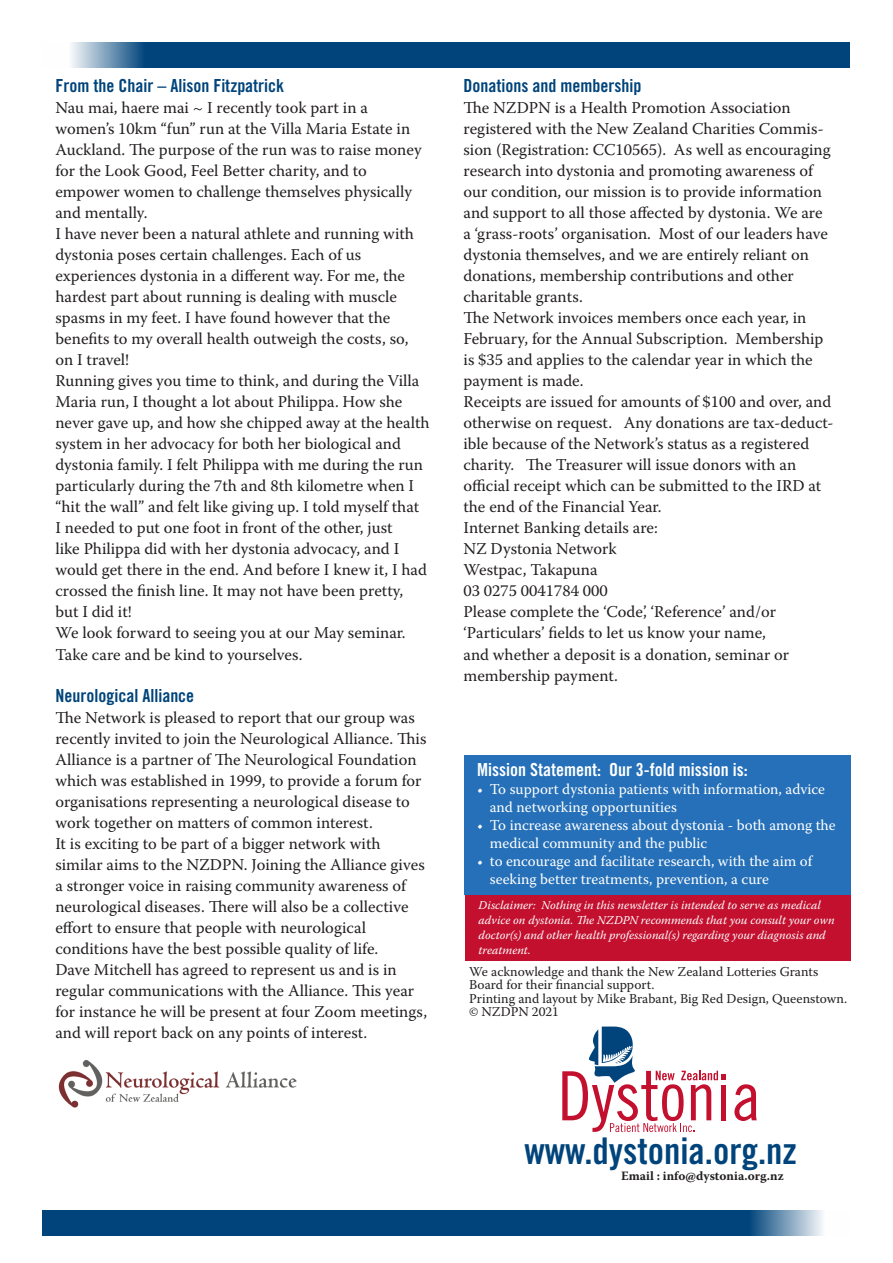
<style>
.page{position:relative;width:893px;height:1263px;background:#fff}
.page>*{position:absolute;margin:0;border:0;box-sizing:border-box;transform-origin:0 0}
.t1{font:36.75px "Trade Gothic Bold Cond Twenty";color:#00447b}
.head{font:18px "Trade Gothic Bold Cond Twenty";color:#00447b}
.head-2{font:18px "Trade Gothic Bold Cond Twenty";color:#fff}
.body{font:16.5px/21px "Warnock Pro";color:#231f20}
.body-2{font:15px/18px "Warnock Pro";color:#fff}
.body-3{font:13.5px/13.5px "Warnock Pro";color:#231f20}
.t2{font:700 12.75px "Warnock Pro";color:#231f20}
.body-4{font:italic 12px/15px "Warnock Pro";color:#fff}
</style>
<div class="page">
<div style="left:465px;top:894px;width:385px;height:66px;background:#c3102f"></div>
<svg style="left:734px;top:1084px;width:23px;height:37px"></svg>
<svg style="left:562px;top:1026px;width:164px;height:106px"></svg>
<div style="left:464px;top:755px;width:387px;height:139px;background:#2570b8"></div>
<div style="left:43px;top:42px;width:807px;height:26px;background:#00447b"></div>
<div style="left:43px;top:1210px;width:807px;height:26px;background:#00447b"></div>
<img style="left:58px;top:1060px;width:239px;height:48px">
<p class="head" style="left:55px;top:75px;width:230px">From the Chair – Alison Fitzpatrick</p>
<p class="body" style="left:55px;top:97px;width:314px">Nau mai, haere mai ~ I recently took part in a</p>
<p class="body" style="left:55px;top:118px;width:368px">women’s 10km “fun” run at the Villa Maria Estate in<br>Auckland. The purpose of the run was to raise money for the Look Good, Feel Better charity, and to</p>
<p class="body" style="left:55px;top:181px;width:358px">empower women to challenge themselves physically and mentally.</p>
<p class="body" style="left:55px;top:223px;width:360px">I have never been a natural athlete and running with dystonia poses certain challenges. Each of us</p>
<p class="body" style="left:55px;top:265px;width:351px">experiences dystonia in a different way. For me, the hardest part about running is dealing with muscle spasms in my feet. I have found however that the</p>
<p class="body" style="left:55px;top:328px;width:355px">benefits to my overall health outweigh the costs, so, on I travel!</p>
<p class="body" style="left:55px;top:370px;width:376px">Running gives you time to think, and during the Villa<br>Maria run, I thought a lot about Philippa. How she never gave up, and how she chipped away at the health</p>
<p class="body" style="left:55px;top:433px;width:347px">system in her advocacy for both her biological and</p>
<p class="body" style="left:55px;top:454px;width:369px">dystonia family. I felt Philippa with me during the run particularly during the 7th and 8th kilometre when I</p>
<p class="body" style="left:55px;top:496px;width:373px">“hit the wall” and felt like giving up. I told myself that I needed to put one foot in front of the other, just<br>like Philippa did with her dystonia advocacy, and I would get there in the end. And before I knew it, I had crossed the finish line. It may not have been pretty, but I did it!</p>
<p class="body" style="left:55px;top:622px;width:352px">We look forward to seeing you at our May seminar.</p>
<p class="body" style="left:55px;top:643px;width:249px">Take care and be kind to yourselves.</p>
<p class="head" style="left:55px;top:684px;width:140px">Neurological Alliance</p>
<p class="body" style="left:55px;top:706px;width:372px">The Network is pleased to report that our group was recently invited to join the Neurological Alliance. This Alliance is a partner of The Neurological Foundation which was established in 1999, to provide a forum for</p>
<p class="body" style="left:55px;top:790px;width:356px">organisations representing a neurological disease to work together on matters of common interest.</p>
<p class="body" style="left:55px;top:832px;width:327px">It is exciting to be part of a bigger network with</p>
<p class="body" style="left:55px;top:853px;width:371px">similar aims to the NZDPN. Joining the Alliance gives a stronger voice in raising community awareness of</p>
<p class="body" style="left:55px;top:895px;width:355px">neurological diseases. There will also be a collective</p>
<p class="body" style="left:55px;top:916px;width:312px">effort to ensure that people with neurological</p>
<p class="body" style="left:55px;top:937px;width:324px">conditions have the best possible quality of life.</p>
<p class="body" style="left:55px;top:958px;width:373px">Dave Mitchell has agreed to represent us and is in regular communications with the Alliance. This year for instance he will be present at four Zoom meetings, and will report back on any points of interest.</p>
<p class="head" style="left:463px;top:75px;width:179px">Donations and membership</p>
<p class="body" style="left:463px;top:97px;width:369px">The NZDPN is a Health Promotion Association registered with the New Zealand Charities Commis&shy;sion (Registration: CC10565). As well as encouraging research into dystonia and promoting awareness of our condition, our mission is to provide information and support to all those affected by dystonia. We are a ‘grass-roots’ organisation. Most of our leaders have dystonia themselves, and we are entirely reliant on</p>
<p class="body" style="left:463px;top:265px;width:332px">donations, membership contributions and other</p>
<p class="body" style="left:463px;top:286px;width:121px">charitable grants.</p>
<p class="body" style="left:463px;top:307px;width:344px">The Network invoices members once each year, in</p>
<p class="body" style="left:463px;top:328px;width:361px">February, for the Annual Subscription. Membership</p>
<p class="body" style="left:463px;top:349px;width:351px">is $35 and applies to the calendar year in which the</p>
<p class="body" style="left:463px;top:370px;width:122px">payment is made.</p>
<p class="body" style="left:463px;top:391px;width:372px">Receipts are issued for amounts of $100 and over, and otherwise on request. Any donations are tax-deduct&shy;ible because of the Network’s status as a registered charity. The Treasurer will issue donors with an</p>
<p class="body" style="left:463px;top:475px;width:359px">official receipt which can be submitted to the IRD at the end of the Financial Year.</p>
<p class="body" style="left:463px;top:517px;width:196px">Internet Banking details are:</p>
<p class="body" style="left:463px;top:538px;width:155px">NZ Dystonia Network</p>
<p class="body" style="left:463px;top:559px;width:136px">Westpac, Takapuna</p>
<p class="body" style="left:463px;top:580px;width:146px">03 0275 0041784 000</p>
<p class="body" style="left:463px;top:601px;width:314px">Please complete the ‘Code’, ‘Reference’ and/or ‘Particulars’ fields to let us know your name,</p>
<p class="body" style="left:463px;top:643px;width:327px">and whether a deposit is a donation, seminar or</p>
<p class="body" style="left:463px;top:664px;width:156px">membership payment.</p>
<p class="head-2" style="left:477px;top:759px;width:272px">Mission Statement: Our 3-fold mission is:</p>
<p class="body-2" style="left:490px;top:780px;width:337px;text-indent:-13px">• To support dystonia patients with information, advice and networking opportunities</p>
<p class="body-2" style="left:490px;top:816px;width:347px;text-indent:-13px">• To increase awareness about dystonia - both among the medical community and the public</p>
<p class="body-2" style="left:490px;top:852px;width:324px;text-indent:-13px">• to encourage and facilitate research, with the aim of seeking better treatments, prevention, a cure</p>
<p class="body-4" style="left:478px;top:897px;width:358px">Disclaimer: Nothing in this newsletter is intended to serve as medical advice on dystonia. The NZDPN recommends that you consult your own doctor(s) and other health professional(s) regarding your diagnosis and treatment.</p>
<p class="body-3" style="left:469px;top:964px;width:351px">We acknowledge and thank the New Zealand Lotteries Grants<br>Board for their financial support.</p>
<p class="body-3" style="left:469px;top:991px;width:380px">Printing and layout by Mike Brabant, Big Red Design, Queenstown.</p>
<p class="body-3" style="left:469px;top:1005px;width:91px">© NZDPN 2021</p>
<h1 class="t1" style="left:524px;top:1128px;width:274px">www.dystonia.org.nz</h1>
<p class="t2" style="left:621px;top:1168px;width:164px">Email : info@dystonia.org.nz</p>
</div>
